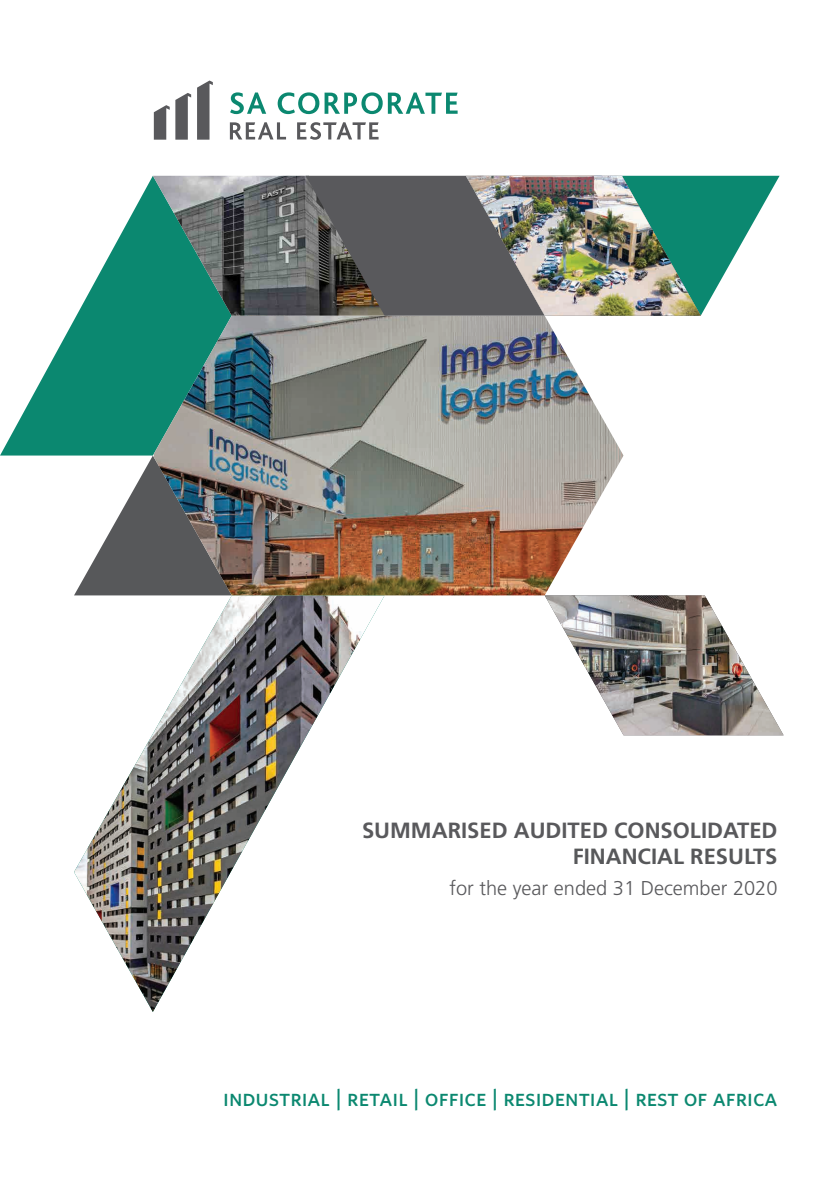
<style>
.page{position:relative;width:840px;height:1191px;background:#fff}
.page>*{position:absolute;margin:0;border:0;box-sizing:border-box;transform-origin:0 0}
.t1{font:24px "Whitney Medium SC";color:#0b8870}
.Heading_2{font:700 22px/26.4px "Frutiger";color:#59595c;text-align:right}
.Heading_2-2{font:300 20px "Frutiger";color:#59595c}
.s1{color:#57585a}
</style>
<div class="page">
<img style="left:74px;top:595px;width:310px;height:417px">
<svg style="left:230px;top:92px;width:36px;height:22px"></svg>
<svg style="left:277px;top:92px;width:180px;height:22px"></svg>
<svg style="left:197px;top:81px;width:16px;height:59px"></svg>
<svg style="left:154px;top:93px;width:37px;height:47px"></svg>
<svg style="left:230px;top:122px;width:56px;height:17px"></svg>
<svg style="left:297px;top:122px;width:81px;height:18px"></svg>
<svg style="left:0;top:176px;width:154px;height:279px"></svg>
<svg style="left:74px;top:455px;width:80px;height:140px"></svg>
<img style="left:154px;top:316px;width:469px;height:279px">
<img style="left:153px;top:176px;width:152px;height:140px">
<img style="left:544px;top:595px;width:239px;height:140px">
<svg style="left:305px;top:176px;width:474px;height:140px"></svg>
<img style="left:465px;top:176px;width:235px;height:140px">
<p class="Heading_2" style="left:362px;top:816px;width:417px">SUMMARISED AUDITED CONSOLIDATED<br><span class="s1">FINANCIAL RESULTS</span></p>
<p class="Heading_2-2" style="left:449px;top:877px;width:329px">for the year ended 31 December 2020</p>
<p class="t1" style="left:223px;top:1082px;width:555px">industrial | retail | office | residential | rest of africa</p>
</div>
